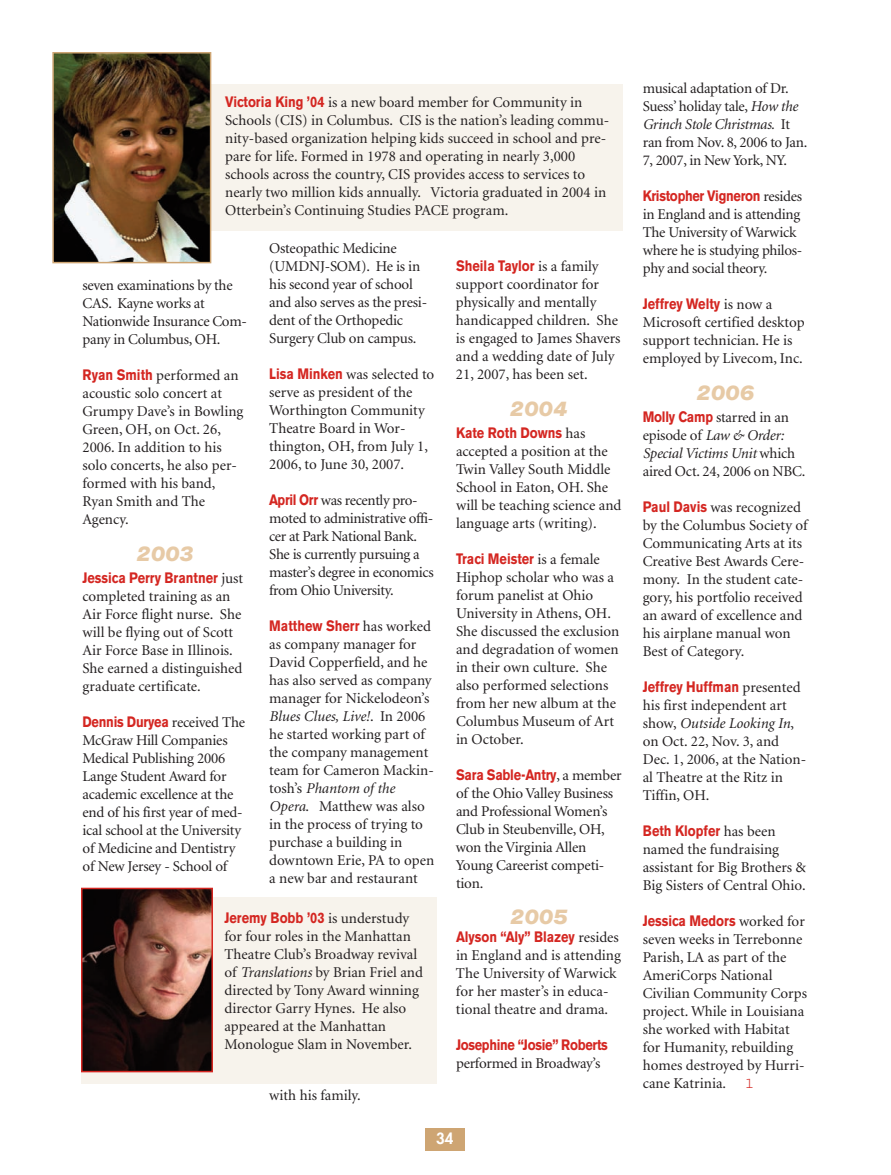
<style>
.page{position:relative;width:891px;height:1175px;background:#fff}
.page>*{position:absolute;margin:0;border:0;box-sizing:border-box;transform-origin:0 0}
.t1{font:italic 700 expanded 21px "Akzidenz Grotesk BE";letter-spacing:.01em;color:#e7caa6;scale:.8 1}
.t2{font:15px/18px "Minion";color:#231f20}
.t3{font:15px/18px "Minion";letter-spacing:-.02em;color:#231f20}
.t4{font:700 15px "Akzidenz Grotesk BE";color:#d42621;scale:.85 1}
.t5{font:15px/18px "Minion";letter-spacing:-.025em;color:#231f20}
.t6{font:700 15px "Akzidenz Grotesk BE";letter-spacing:-.025em;color:#d42621;scale:.85 1}
.t7{font:800 15px "Futura";color:#fff}
.t8{font:15px "Courier";color:#d42621}
.s1{font-family:"Akzidenz Grotesk BE";font-weight:700;color:#d42621}
.s2{font-family:"Minion";font-weight:400;color:#231f20}
.s3{font-style:italic}
</style>
<div class="page">
<div style="left:425px;top:1128px;width:40px;height:23px;background:#cea573"></div>
<div style="left:67px;top:84px;width:556px;height:146px;background:#f7f3ec"></div>
<img style="left:55px;top:55px;width:153px;height:205px">
<div style="left:52px;top:52px;width:159px;height:211px;border:2px solid #cea573"></div>
<div style="left:81px;top:897px;width:355px;height:187px;background:#f7f3ec"></div>
<img style="left:84px;top:890px;width:126px;height:179px">
<div style="left:81px;top:887px;width:132px;height:185px;border:2px solid #d42621"></div>
<p class="t2" style="left:225px;top:94px;width:386px"><span class="s1">Victoria King ’04</span> is a new board member for Community in Schools (CIS) in Columbus. CIS is the nation’s leading commu&shy;nity-based organization helping kids succeed in school and pre&shy;pare for life. Formed in 1978 and operating in nearly 3,000 schools across the country, CIS provides access to services to nearly two million kids annually. Victoria graduated in 2004 in Otterbein’s Continuing Studies PACE program.</p>
<p class="t3" style="left:83px;top:278px;width:166px">seven examinations by the<br>CAS. Kayne works at<br>Nationwide Insurance Com&shy;pany in Columbus, OH.</p>
<p class="t2" style="left:82px;top:368px;width:162px"><span class="s1">Ryan Smith</span> performed an acoustic solo concert at<br>Grumpy Dave’s in Bowling<br>Green, OH, on Oct. 26,<br>2006. In addition to his solo concerts, he also per&shy;formed with his band,<br>Ryan Smith and The<br>Agency.</p>
<h1 class="t1" style="left:137px;top:546px;width:74px">2003</h1>
<p class="t4" style="left:82px;top:572px;width:191px">Jessica Perry Brantner <span class="s2">just</span></p>
<p class="t2" style="left:82px;top:588px;width:161px">completed training as an<br>Air Force flight nurse. She will be flying out of Scott<br>Air Force Base in Illinois.<br>She earned a distinguished graduate certificate.</p>
<p class="t4" style="left:82px;top:716px;width:193px">Dennis Duryea <span class="s2">received The</span></p>
<p class="t2" style="left:82px;top:732px;width:162px">McGraw Hill Companies<br>Medical Publishing 2006<br>Lange Student Award for academic excellence at the end of his first year of med&shy;ical school at the University of Medicine and Dentistry of New Jersey - School of</p>
<p class="t2" style="left:269px;top:240px;width:159px">Osteopathic Medicine (UMDNJ-SOM). He is in his second year of school and also serves as the presi&shy;dent of the Orthopedic<br>Surgery Club on campus.</p>
<p class="t2" style="left:269px;top:366px;width:167px"><span class="s1">Lisa Minken</span> was selected to serve as president of the<br>Worthington Community<br>Theatre Board in Wor&shy;thington, OH, from July 1,<br>2006, to June 30, 2007.</p>
<p class="t5" style="left:269px;top:492px;width:166px"><span class="s1">April Orr</span> was recently pro&shy;moted to administrative offi&shy;cer at Park National Bank.<br>She is currently pursuing a master’s degree in economics from Ohio University.</p>
<p class="t4" style="left:269px;top:620px;width:192px">Matthew Sherr <span class="s2">has worked</span></p>
<p class="t2" style="left:269px;top:636px;width:166px">as company manager for<br>David Copperfield, and he has also served as company manager for Nickelodeon’s<br><span class="s3">Blues Clues, Live!</span>. In 2006 he started working part of the company management team for Cameron Mackin&shy;tosh’s <span class="s3">Phantom of the<br>Opera</span>. Matthew was also in the process of trying to purchase a building in downtown Erie, PA to open a new bar and restaurant</p>
<p class="t4" style="left:224px;top:911px;width:219px">Jeremy Bobb ’03 <span class="s2">is understudy</span></p>
<p class="t2" style="left:224px;top:928px;width:200px">for four roles in the Manhattan<br>Theatre Club’s Broadway revival of <span class="s3">Translations</span> by Brian Friel and directed by Tony Award winning director Garry Hynes. He also appeared at the Manhattan<br>Monologue Slam in November.</p>
<p class="t2" style="left:269px;top:1086px;width:93px">with his family.</p>
<p class="t4" style="left:456px;top:260px;width:169px">Sheila Taylor <span class="s2">is a family</span></p>
<p class="t2" style="left:456px;top:276px;width:166px">support coordinator for physically and mentally handicapped children. She is engaged to James Shavers and a wedding date of July<br>21, 2007, has been set.</p>
<h1 class="t1" style="left:510px;top:401px;width:74px">2004</h1>
<p class="t4" style="left:456px;top:427px;width:154px">Kate Roth Downs <span class="s2">has</span></p>
<p class="t2" style="left:456px;top:443px;width:167px">accepted a position at the<br>Twin Valley South Middle<br>School in Eaton, OH. She will be teaching science and language arts (writing).</p>
<p class="t4" style="left:456px;top:553px;width:171px">Traci Meister <span class="s2">is a female</span></p>
<p class="t2" style="left:456px;top:569px;width:165px">Hiphop scholar who was a forum panelist at Ohio<br>University in Athens, OH.<br>She discussed the exclusion and degradation of women in their own culture. She also performed selections from her new album at the<br>Columbus Museum of Art in October.</p>
<p class="t4" style="left:456px;top:769px;width:196px">Sara Sable-Antry<span class="s2">, a member</span></p>
<p class="t2" style="left:456px;top:785px;width:159px">of the Ohio Valley Business and Professional Women’s<br>Club in Steubenville, OH, won the Virginia Allen<br>Young Careerist competi&shy;tion.</p>
<h1 class="t1" style="left:510px;top:909px;width:74px">2005</h1>
<p class="t4" style="left:456px;top:931px;width:193px">Alyson “Aly” Blazey <span class="s2">resides</span></p>
<p class="t2" style="left:456px;top:947px;width:166px">in England and is attending<br>The University of Warwick for her master’s in educa&shy;tional theatre and drama.</p>
<p class="t6" style="left:456px;top:1039px;width:180px">Josephine “Josie” Roberts</p>
<p class="t3" style="left:456px;top:1055px;width:146px">performed in Broadway’s</p>
<p class="t7" style="left:436px;top:1131px;width:19px">34</p>
<p class="t3" style="left:643px;top:81px;width:166px">musical adaptation of Dr.<br>Suess’ holiday tale, <span class="s3">How the<br>Grinch Stole Christmas.</span> It ran from Nov. 8, 2006 to Jan.<br>7, 2007, in New York, NY.</p>
<p class="t6" style="left:643px;top:190px;width:189px">Kristopher Vigneron <span class="s2">resides</span></p>
<p class="t3" style="left:643px;top:207px;width:161px">in England and is attending<br>The University of Warwick where he is studying philos&shy;phy and social theory.</p>
<p class="t4" style="left:643px;top:298px;width:154px">Jeffrey Welty <span class="s2">is now a</span></p>
<p class="t2" style="left:643px;top:315px;width:163px">Microsoft certified desktop support technician. He is employed by Livecom, Inc.</p>
<h1 class="t1" style="left:697px;top:385px;width:74px">2006</h1>
<p class="t2" style="left:643px;top:409px;width:164px"><span class="s1">Molly Camp</span> starred in an episode of <span class="s3">Law &amp; Order:<br>Special Victims Unit</span> which aired Oct. 24, 2006 on NBC.</p>
<p class="t2" style="left:643px;top:499px;width:166px"><span class="s1">Paul Davis</span> was recognized by the Columbus Society of<br>Communicating Arts at its<br>Creative Best Awards Cere&shy;mony. In the student cate&shy;gory, his portfolio received an award of excellence and his airplane manual won<br>Best of Category.</p>
<p class="t4" style="left:643px;top:681px;width:187px">Jeffrey Huffman <span class="s2">presented</span></p>
<p class="t2" style="left:643px;top:697px;width:165px">his first independent art show, <span class="s3">Outside Looking In</span>, on Oct. 22, Nov. 3, and<br>Dec. 1, 2006, at the Nation&shy;al Theatre at the Ritz in<br>Tiffin, OH.</p>
<p class="t4" style="left:643px;top:825px;width:158px">Beth Klopfer <span class="s2">has been</span></p>
<p class="t2" style="left:643px;top:841px;width:165px">named the fundraising assistant for Big Brothers &amp;<br>Big Sisters of Central Ohio.</p>
<p class="t4" style="left:643px;top:915px;width:192px">Jessica Medors <span class="s2">worked for</span></p>
<p class="t2" style="left:643px;top:931px;width:166px">seven weeks in Terrebonne<br>Parish, LA as part of the<br>AmeriCorps National<br>Civilian Community Corps project. While in Louisiana she worked with Habitat for Humanity, rebuilding homes destroyed by Hurri&shy;cane Katrinia.</p>
<p class="t8" style="left:745px;top:1078px;width:10px">l</p>
</div>
